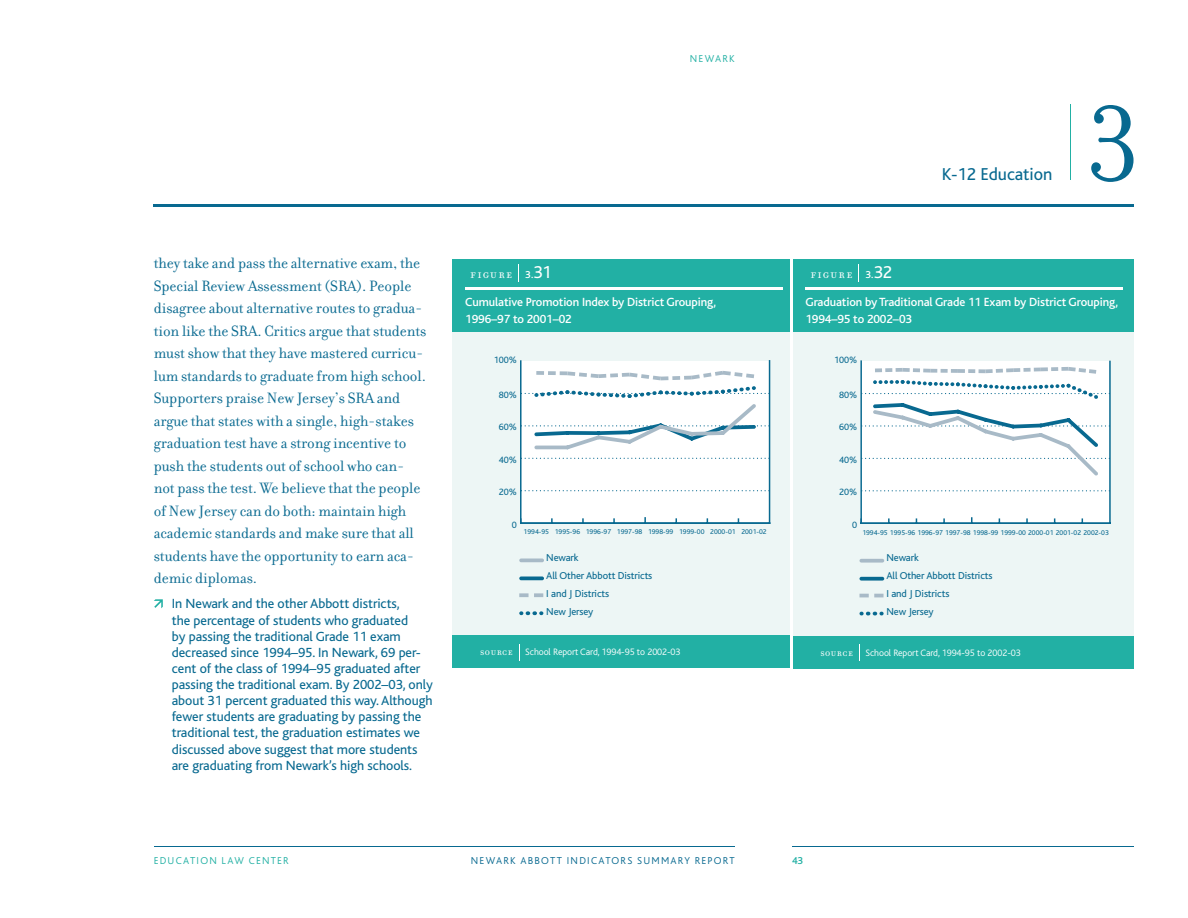
<style>
.page{position:relative;width:1188px;height:918px;background:#fff}
.page>*{position:absolute;margin:0;border:0;box-sizing:border-box;transform-origin:0 0}
.t1{font:114px "Filosofia Fractions";color:#086990}
.t2{font:18px "Bliss";letter-spacing:-.005em;color:#086990}
.t3{font:16.2px/22.5px "Filosofia";letter-spacing:-.005em;color:#086990}
.t4{font:13.8px/16px "Bliss";letter-spacing:-.005em;color:#086990}
.t5{font:13.8px "Filosofia Small Caps";letter-spacing:.095em;color:#fff}
.t6{font:500 12.3px/16.5px "Bliss";letter-spacing:-.01em;color:#fff}
.t7{font:11.25px "Filosofia Small Caps";letter-spacing:.05em;color:#fff}
.t8{font:10.5px/18px "Bliss";letter-spacing:-.01em;color:#086990}
.t9{font:300 10.5px "Bliss";letter-spacing:.115em;color:#086990}
.t10{font:300 10.5px "Bliss";letter-spacing:.115em;color:#22b0a4}
.t11{font:500 10.5px "Bliss";color:#22b0a4}
.t12{font:300 9.75px "Bliss";letter-spacing:-.01em;color:#fff}
.t13{font:9.6px "Bliss";color:#086990}
.t14{font:7.2px "Bliss";color:#086990}
.s1{font-family:"Bliss";font-weight:500;font-size:10.5px}
.s2{font-family:"Bliss";font-size:18px}
</style>
<div class="page">
<hr style="left:154px;top:204px;width:980px;height:3px;background:#086990">
<hr style="left:154px;top:846px;width:581px;height:1px;background:#086990">
<hr style="left:792px;top:846px;width:342px;height:1px;background:#086990">
<hr style="left:1070px;top:105px;width:1px;height:75px;background:#22b0a4">
<svg style="left:154px;top:599px;width:9px;height:9px"></svg>
<div style="left:452px;top:319px;width:342px;height:325px;background:#edf6f5"></div>
<div style="left:520px;top:361px;width:250px;height:161px;background:#fff"></div>
<div style="left:452px;top:635px;width:342px;height:33px;background:#22b0a4"></div>
<svg style="left:519px;top:644px;width:1px;height:17px"></svg>
<div style="left:452px;top:259px;width:342px;height:73px;background:#22b0a4"></div>
<svg style="left:518px;top:264px;width:1px;height:18px"></svg>
<hr style="left:465px;top:287px;width:318px;height:3px;background:#fff">
<hr style="left:519px;top:559px;width:25px;height:3px;background:#a8bac7;border-radius:2px">
<hr style="left:519px;top:577px;width:25px;height:3px;background:#086990;border-radius:2px">
<svg style="left:519px;top:593px;width:10px;height:4px"></svg>
<svg style="left:534px;top:593px;width:9px;height:4px"></svg>
<svg style="left:519px;top:611px;width:24px;height:4px"></svg>
<div style="left:792px;top:320px;width:342px;height:324px;background:#edf6f5"></div>
<div style="left:861px;top:361px;width:249px;height:162px;background:#fff"></div>
<div style="left:792px;top:636px;width:342px;height:33px;background:#22b0a4"></div>
<svg style="left:859px;top:645px;width:1px;height:16px"></svg>
<div style="left:792px;top:259px;width:342px;height:73px;background:#22b0a4"></div>
<hr style="left:806px;top:288px;width:317px;height:2px;background:#fff">
<svg style="left:860px;top:559px;width:24px;height:4px"></svg>
<svg style="left:860px;top:577px;width:24px;height:4px"></svg>
<svg style="left:860px;top:594px;width:24px;height:3px"></svg>
<svg style="left:860px;top:612px;width:24px;height:3px"></svg>
<hr style="left:769px;top:360px;width:1px;height:164px;background:#086990">
<hr style="left:520px;top:360px;width:2px;height:164px;background:#086990">
<hr style="left:520px;top:522px;width:250px;height:2px;background:#086990">
<svg style="left:521px;top:490px;width:248px;height:1px"></svg>
<svg style="left:521px;top:458px;width:248px;height:1px"></svg>
<svg style="left:521px;top:386px;width:248px;height:12px"></svg>
<svg style="left:536px;top:371px;width:218px;height:9px"></svg>
<svg style="left:521px;top:404px;width:248px;height:46px"></svg>
<hr style="left:1109px;top:361px;width:2px;height:163px;background:#086990">
<hr style="left:860px;top:360px;width:2px;height:164px;background:#086990">
<hr style="left:860px;top:522px;width:251px;height:2px;background:#086990">
<svg style="left:862px;top:490px;width:248px;height:1px"></svg>
<svg style="left:875px;top:367px;width:221px;height:7px"></svg>
<svg style="left:861px;top:380px;width:249px;height:96px"></svg>
<svg style="left:790px;top:259px;width:3px;height:410px"></svg>
<p class="t10" style="left:690px;top:53px;width:47px">NEWARK</p>
<p class="t3" style="left:154px;top:252px;width:274px">they take and pass the alternative exam, the Special Review Assessment (SRA). People disagree about alternative routes to gradua&shy;tion like the SRA. Critics argue that students must show that they have mastered curricu&shy;lum standards to graduate from high school.<br>Supporters praise New Jersey’s SRA and argue that states with a single, high-stakes graduation test have a strong incentive to push the students out of school who can&shy;not pass the test. We believe that the people of New Jersey can do both: maintain high academic standards and make sure that all students have the opportunity to earn aca&shy;demic diplomas.</p>
<p class="t4" style="left:172px;top:596px;width:263px">In Newark and the other Abbott districts,<br>the percentage of students who graduated<br>by passing the traditional Grade 11 exam decreased since 1994–95. In Newark, 69 per&shy;cent of the class of 1994–95 graduated after passing the traditional exam. By 2002–03, only about 31 percent graduated this way. Although fewer students are graduating by passing the traditional test, the graduation estimates we discussed above suggest that more students are graduating from Newark’s high schools.</p>
<p class="t5" style="left:470px;top:266px;width:83px">figure <span class="s1">3.</span><span class="s2">31</span></p>
<p class="t6" style="left:465px;top:294px;width:253px">Cumulative Promotion Index by District Grouping,<br>1996–97 to 2001–02</p>
<p class="t13" style="left:494px;top:354px;width:25px">100%</p>
<p class="t13" style="left:499px;top:390px;width:20px">80%</p>
<p class="t13" style="left:499px;top:422px;width:20px">60%</p>
<p class="t13" style="left:499px;top:454px;width:20px">40%</p>
<p class="t13" style="left:499px;top:487px;width:20px">20%</p>
<p class="t13" style="left:512px;top:519px;width:7px">0</p>
<p class="t14" style="left:524px;top:528px;width:245px">1994-95 1995-96 1996-97 1997-98 1998-99 1999-00 2000-01 2001-02</p>
<p class="t8" style="left:546px;top:549px;width:108px">Newark<br>All Other Abbott Districts<br>I and J Districts<br>New Jersey</p>
<p class="t7" style="left:480px;top:646px;width:34px">source</p>
<p class="t12" style="left:525px;top:647px;width:157px">School Report Card, 1994-95 to 2002-03</p>
<p class="t2" style="left:942px;top:165px;width:112px">K-12 Education</p>
<h1 class="t1" style="left:1086px;top:83px;width:57px">3</h1>
<p class="t5" style="left:811px;top:266px;width:83px">figure <span class="s1">3.</span><span class="s2">32</span></p>
<p class="t6" style="left:806px;top:294px;width:314px">Graduation by Traditional Grade 11 Exam by District Grouping,<br>1994–95 to 2002–03</p>
<p class="t13" style="left:834px;top:354px;width:25px">100%</p>
<p class="t13" style="left:839px;top:390px;width:20px">80%</p>
<p class="t13" style="left:839px;top:422px;width:20px">60%</p>
<p class="t13" style="left:839px;top:455px;width:20px">40%</p>
<p class="t13" style="left:839px;top:487px;width:20px">20%</p>
<p class="t13" style="left:852px;top:519px;width:7px">0</p>
<p class="t14" style="left:862px;top:528px;width:248px">1994-95 1995-96 1996-97 1997-98 1998-99 1999-00 2000-01 2001-02 2002-03</p>
<p class="t8" style="left:886px;top:549px;width:108px">Newark<br>All Other Abbott Districts<br>I and J Districts<br>New Jersey</p>
<p class="t7" style="left:820px;top:646px;width:34px">source</p>
<p class="t12" style="left:866px;top:647px;width:157px">School Report Card, 1994-95 to 2002-03</p>
<p class="t10" style="left:154px;top:855px;width:136px">EDUCATION LAW CENTER</p>
<p class="t9" style="left:471px;top:855px;width:266px">NEWARK ABBOTT INDICATORS SUMMARY REPORT</p>
<p class="t11" style="left:792px;top:855px;width:13px">43</p>
</div>
